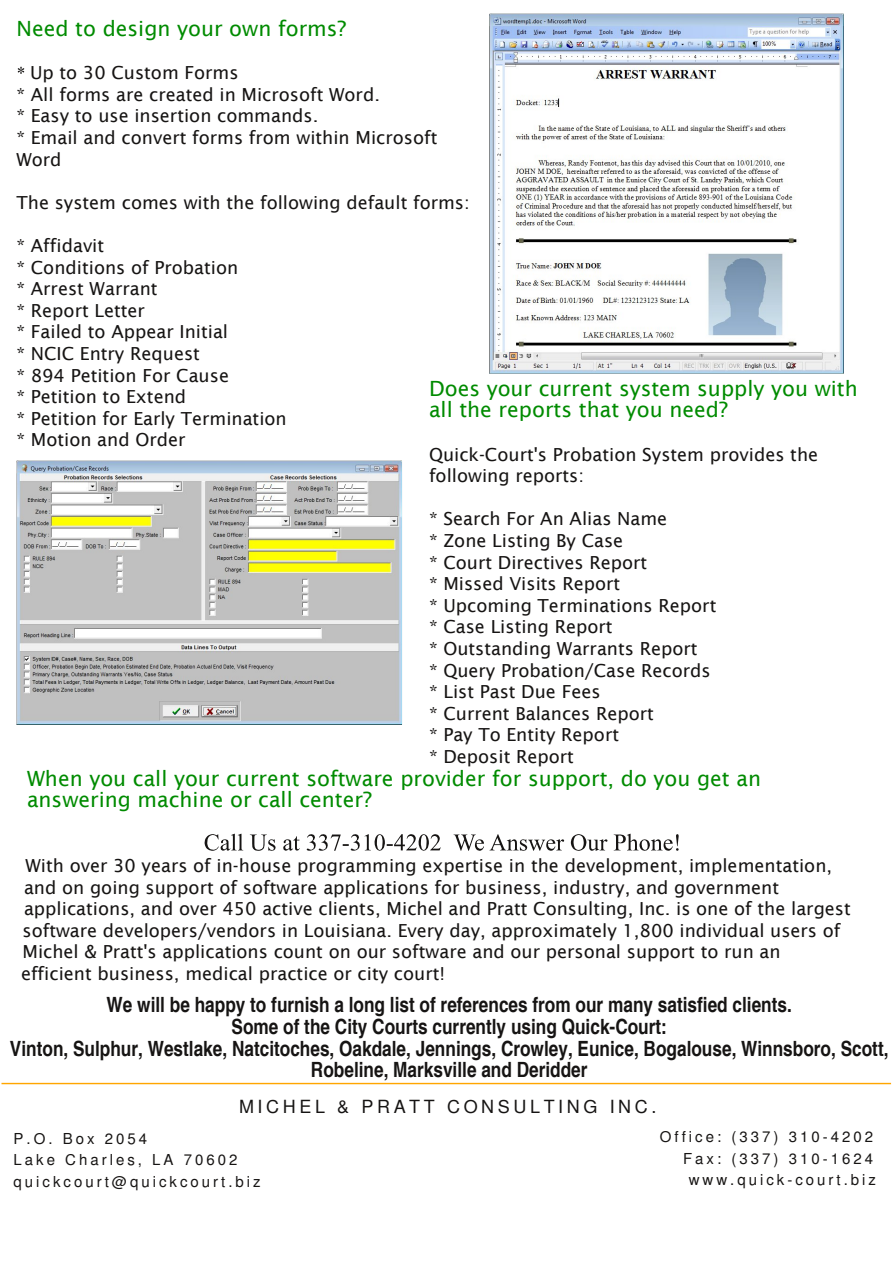
<style>
.page{position:relative;width:893px;height:1263px;background:#fff}
.page>*{position:absolute;margin:0;border:0;box-sizing:border-box;transform-origin:0 0}
.t1{font:700 condensed 21px/21.6px "Nimbus San L";color:#161413;text-align:center}
.t2{font:21px/21.6px "Lucida Sans";color:#008b00}
.t3{font:18px/21.6px "Lucida Sans";color:#161413}
.t4{font:18px "Nimbus San L";letter-spacing:.2em;color:#161413}
.t5{font:15px/21.6px "Nimbus San L";letter-spacing:.2em;color:#161413;text-align:right}
</style>
<div class="page">
<hr style="left:2px;top:1083px;width:889px;height:1px;background:#ffa600">
<img style="left:16px;top:460px;width:386px;height:265px">
<img style="left:489px;top:14px;width:354px;height:360px">
<svg style="left:18px;top:67px;width:6px;height:7px"></svg>
<svg style="left:205px;top:834px;width:38px;height:17px"></svg>
<svg style="left:250px;top:834px;width:26px;height:17px"></svg>
<svg style="left:283px;top:836px;width:17px;height:15px"></svg>
<svg style="left:307px;top:834px;width:134px;height:17px"></svg>
<svg style="left:454px;top:834px;width:30px;height:17px"></svg>
<svg style="left:490px;top:834px;width:74px;height:17px"></svg>
<svg style="left:571px;top:834px;width:36px;height:17px"></svg>
<svg style="left:614px;top:834px;width:65px;height:17px"></svg>
<p class="t2" style="left:16px;top:17px;width:331px">Need to design your own forms?</p>
<p class="t3" style="left:16px;top:62px;width:422px;text-indent:14px">Up to 30 Custom Forms<br>* All forms are created in Microsoft Word.<br>* Easy to use insertion commands.<br>* Email and convert forms from within Microsoft<br>Word</p>
<p class="t3" style="left:16px;top:191px;width:455px">The system comes with the following default forms:</p>
<p class="t3" style="left:16px;top:234px;width:272px">* Affidavit<br>* Conditions of Probation<br>* Arrest Warrant<br>* Report Letter<br>* Failed to Appear Initial<br>* NCIC Entry Request<br>* 894 Petition For Cause<br>* Petition to Extend<br>* Petition for Early Termination * Motion and Order</p>
<p class="t2" style="left:429px;top:377px;width:430px">Does your current system supply you with all the reports that you need?</p>
<p class="t3" style="left:429px;top:443px;width:391px">Quick-Court's Probation System provides the following reports:</p>
<p class="t3" style="left:429px;top:508px;width:289px">* Search For An Alias Name<br>* Zone Listing By Case<br>* Court Directives Report<br>* Missed Visits Report<br>* Upcoming Terminations Report * Case Listing Report<br>* Outstanding Warrants Report<br>* Query Probation/Case Records * List Past Due Fees<br>* Current Balances Report<br>* Pay To Entity Report<br>* Deposit Report</p>
<p class="t2" style="left:27px;top:767px;width:735px">When you call your current software provider for support, do you get an answering machine or call center?</p>
<p class="t3" style="left:21px;top:854px;width:831px">With over 30 years of in-house programming expertise in the development, implementation, and on going support of software applications for business, industry, and government applications, and over 450 active clients, Michel and Pratt Consulting, Inc. is one of the largest software developers/vendors in Louisiana. Every day, approximately 1,800 individual users of Michel &amp; Pratt's applications count on our software and our personal support to run an efficient business, medical practice or city court!</p>
<p class="t1" style="left:10px;top:993px;width:880px">We will be happy to furnish a long list of references from our many satisfied clients.<br>Some of the City Courts currently using Quick-Court:<br>Vinton, Sulphur, Westlake, Natcitoches, Oakdale, Jennings, Crowley, Eunice, Bogalouse, Winnsboro, Scott, Robeline, Marksville and Deridder</p>
<p class="t4" style="left:239px;top:1095px;width:419px">MICHEL &amp; PRATT CONSULTING INC.</p>
<p class="t5" style="left:14px;top:1127px;width:249px;text-align:left">P.O. Box 2054<br>Lake Charles, LA 70602 quickcourt@quickcourt.biz</p>
<p class="t5" style="left:660px;top:1126px;width:218px">Office: (337) 310-4202<br>Fax: (337) 310-1624 www.quick-court.biz</p>
</div>
